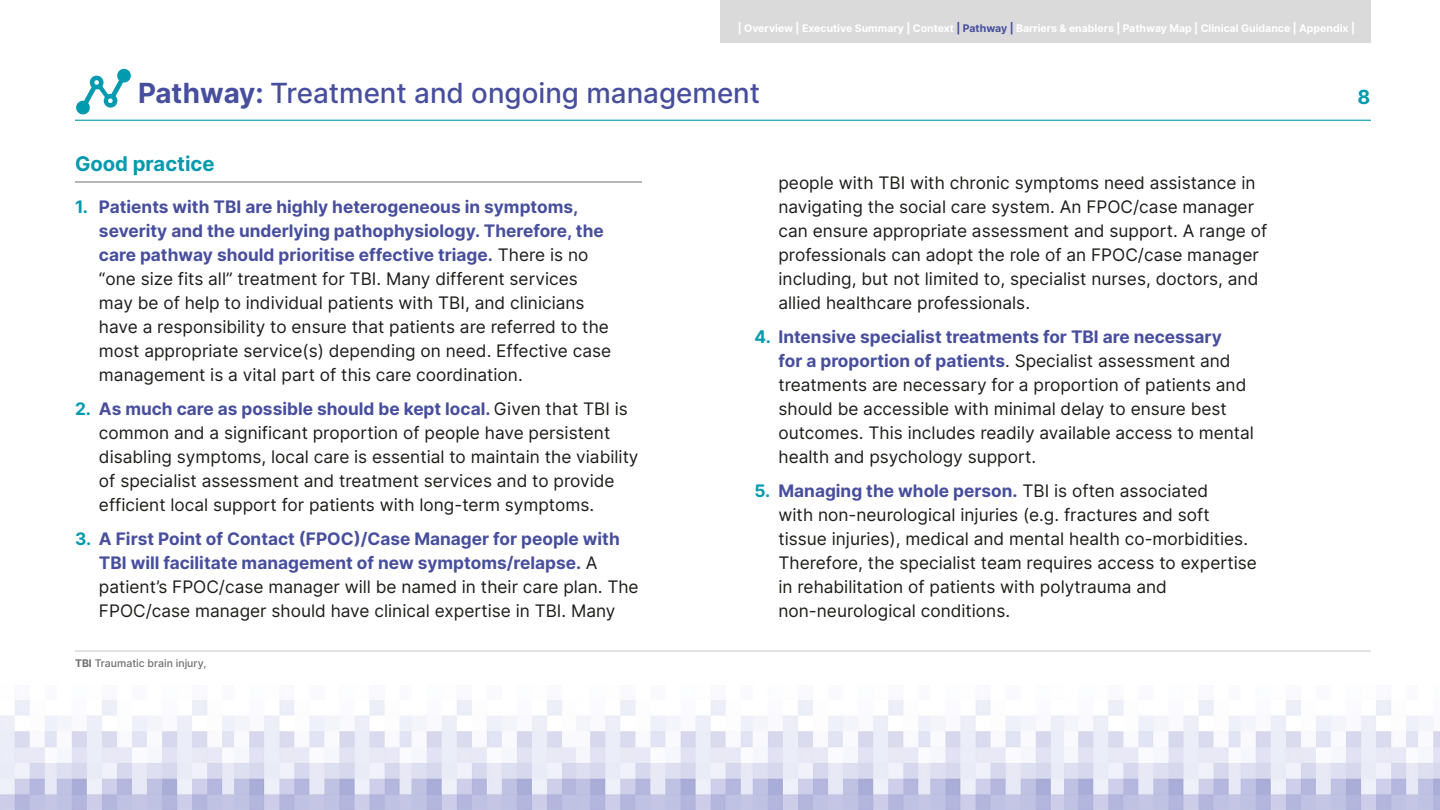
<style>
.page{position:relative;width:1440px;height:810px;background:#fff}
.page>*{position:absolute;margin:0;border:0;box-sizing:border-box;transform-origin:0 0}
.t1{font:500 27.75px "Inter";color:#474e9d}
.t2{font:700 20.25px "Inter";color:#029aae}
.t3{font:700 19.5px "Inter";color:#029aae}
.t4{font:17.25px/24px "Inter";color:#1d1d1b}
.t5{font:700 10.5px "Inter";color:#fff}
.t6{font:500 10.5px "Inter";color:#706f6f}
.s1{color:#474e9d}
.s2{font-weight:700}
.s3{font-weight:700;color:#029aae}
.s4{font-weight:700;color:#474e9d}
</style>
<div class="page">
<hr style="left:75px;top:120px;width:1296px;height:1px;background:#029aae">
<hr style="left:75px;top:182px;width:567px;height:1px;background:#706f6f">
<img style="left:0;top:700px;width:576px;height:110px">
<img style="left:576px;top:700px;width:489px;height:110px">
<img style="left:1065px;top:700px;width:375px;height:110px">
<svg style="left:76px;top:69px;width:55px;height:45px"></svg>
<hr style="left:75px;top:651px;width:1296px;height:1px;background:#c6c6c6">
<div style="left:720px;top:0;width:650px;height:43px;background:#dadada"></div>
<p class="t5" style="left:738px;top:20px;width:619px">| Overview | Executive Summary | Context <span class="s1">| Pathway |</span> Barriers &amp; enablers | Pathway Map | Clinical Guidance | Appendix |</p>
<h1 class="t1" style="left:138px;top:73px;width:624px"><span class="s2">Pathway:</span> Treatment and ongoing management</h1>
<p class="t2" style="left:75px;top:149px;width:141px">Good practice</p>
<p class="t4" style="left:99px;top:194px;width:514px;text-indent:-24px"><span class="s3">1.</span> <span class="s4">Patients with TBI are highly heterogeneous in symptoms, severity and the underlying pathophysiology. Therefore, the care pathway should prioritise effective triage.</span> There is no “one size fits all” treatment for TBI. Many different services may be of help to individual patients with TBI, and clinicians have a responsibility to ensure that patients are referred to the most appropriate service(s) depending on need. Effective case management is a vital part of this care coordination.</p>
<p class="t4" style="left:99px;top:396px;width:541px;text-indent:-24px"><span class="s3">2.</span> <span class="s4">As much care as possible should be kept local.</span> Given that TBI is common and a significant proportion of people have persistent disabling symptoms, local care is essential to maintain the viability of specialist assessment and treatment services and to provide efficient local support for patients with long-term symptoms.</p>
<p class="t4" style="left:99px;top:526px;width:541px;text-indent:-24px"><span class="s3">3.</span> <span class="s4">A First Point of Contact (FPOC)/Case Manager for people with TBI will facilitate management of new symptoms/relapse.</span> A patient’s FPOC/case manager will be named in their care plan. The FPOC/case manager should have clinical expertise in TBI. Many</p>
<p class="t6" style="left:75px;top:656px;width:133px"><span class="s2">TBI</span> Traumatic brain injury,</p>
<p class="t4" style="left:778px;top:171px;width:490px">people with TBI with chronic symptoms need assistance in navigating the social care system. An FPOC/case manager can ensure appropriate assessment and support. A range of professionals can adopt the role of an FPOC/case manager including, but not limited to, specialist nurses, doctors, and allied healthcare professionals.</p>
<p class="t4" style="left:778px;top:324px;width:477px;text-indent:-24px"><span class="s3">4.</span> <span class="s4">Intensive specialist treatments for TBI are necessary<br>for a proportion of patients</span>. Specialist assessment and treatments are necessary for a proportion of patients and should be accessible with minimal delay to ensure best outcomes. This includes readily available access to mental health and psychology support.</p>
<p class="t4" style="left:778px;top:478px;width:480px;text-indent:-24px"><span class="s3">5.</span> <span class="s4">Managing the whole person.</span> TBI is often associated<br>with non-neurological injuries (e.g. fractures and soft tissue injuries), medical and mental health co-morbidities.<br>Therefore, the specialist team requires access to expertise in rehabilitation of patients with polytrauma and non-neurological conditions.</p>
<p class="t3" style="left:1357px;top:83px;width:14px">8</p>
</div>
